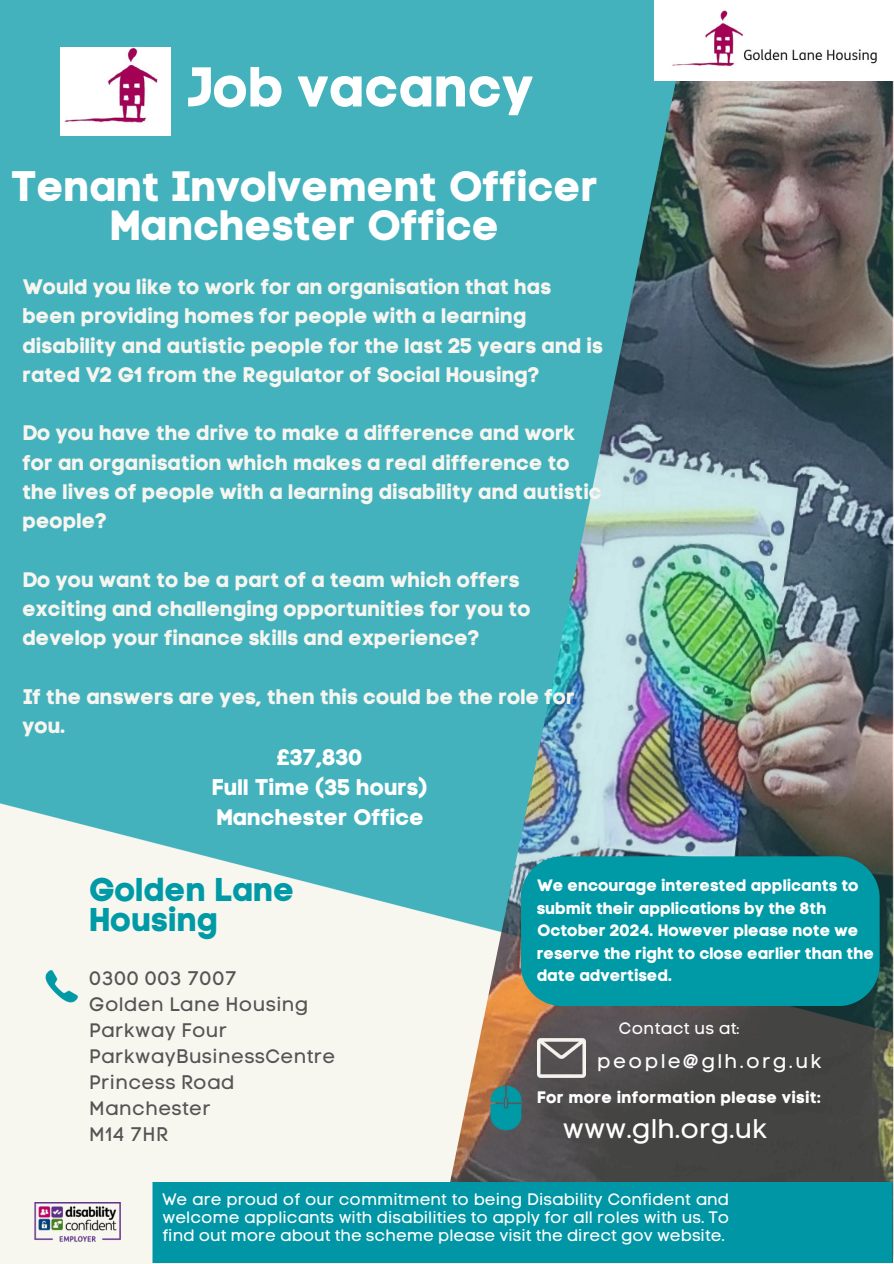
<style>
.page{position:relative;width:894px;height:1264px;background:#fff}
.page>*{position:absolute;margin:0;border:0;box-sizing:border-box;transform-origin:0 0}
.t1{font:55.5px "Code Pro Bold LC";color:#fff}
.t2{font:42.15px/39.3px "Code Pro Bold LC";color:#fff;text-align:center}
.t3{font:32.85px/29.2px "Code Pro Bold LC";color:#009aa6}
.t4{font:27px "Code Pro Normal LC";color:#fff}
.t5{font:22.5px/30.3px "Code Pro Bold LC";color:#fff;text-align:center}
.t6{font:21px/29.2px "Code Pro Bold LC";color:#f6f5ef}
.t7{font:19.8px "Code Pro Normal LC";letter-spacing:.115em;color:#fff}
.t8{font:19.5px/25.8px "Code Pro Normal LC";letter-spacing:.02em;color:#545454}
.t9{font:16.65px "Code Pro Normal LC";letter-spacing:.02em;color:#fff}
.t10{font:16.5px/18px "Code Pro Normal LC";color:#fff;text-align:justify}
.t11{font:16.5px/22.5px "Code Pro Bold LC";color:#fff}
.t12{font:16.5px "Code Pro Bold LC";letter-spacing:.02em;color:#fff}
</style>
<div class="page">
<img style="left:0;top:0;width:893px;height:1263px">
<img style="left:433px;top:0;width:459px;height:1182px">
<img style="left:44px;top:970px;width:34px;height:34px">
<img style="left:483px;top:1078px;width:45px;height:58px">
<div style="left:153px;top:1182px;width:739px;height:80px;background:#0096a5"></div>
<img style="left:537px;top:1038px;width:48px;height:39px">
<img style="left:60px;top:47px;width:111px;height:88px">
<img style="left:654px;top:0;width:238px;height:81px">
<img style="left:34px;top:1202px;width:87px;height:41px">
<div style="left:520px;top:856px;width:359px;height:150px;background:#009aa6"></div>
<h1 class="t1" style="left:187px;top:54px;width:349px">Job vacancy</h1>
<h5 class="t2" style="left:11px;top:166px;width:589px">Tenant Involvement Officer<br>Manchester Office</h5>
<p class="t6" style="left:23px;top:272px;width:582px">Would you like to work for an organisation that has been providing homes for people with a learning disability and autistic people for the last 25 years and is rated V2 G1 from the Regulator of Social Housing?</p>
<h6 class="t6" style="left:23px;top:418px;width:580px">Do you have the drive to make a difference and work for an organisation which makes a real difference to the lives of people with a learning disability and autistic people?</h6>
<p class="t6" style="left:23px;top:564px;width:509px">Do you want to be a part of a team which offers exciting and challenging opportunities for you to develop your finance skills and experience?</p>
<h4 class="t6" style="left:23px;top:681px;width:553px">If the answers are yes, then this could be the role for you.</h4>
<h3 class="t5" style="left:212px;top:741px;width:218px">£37,830<br>Full Time (35 hours)<br>Manchester Office</h3>
<h5 class="t3" style="left:89px;top:875px;width:207px">Golden Lane<br>Housing</h5>
<p class="t8" style="left:89px;top:965px;width:247px">0300 003 7007<br>Golden Lane Housing<br>Parkway Four<br>ParkwayBusinessCentre<br>Princess Road<br>Manchester<br>M14 7HR</p>
<h6 class="t11" style="left:537px;top:874px;width:338px">We encourage interested applicants to submit their applications by the 8th October 2024. However please note we reserve the right to close earlier than the date advertised.</h6>
<h2 class="t9" style="left:618px;top:1018px;width:122px">Contact us at:</h2>
<h5 class="t7" style="left:597px;top:1048px;width:226px">people@glh.org.uk</h5>
<h5 class="t12" style="left:537px;top:1087px;width:286px">For more information please visit:</h5>
<h5 class="t4" style="left:562px;top:1112px;width:206px">www.glh.org.uk</h5>
<p class="t10" style="left:162px;top:1190px;width:568px">We are proud of our commitment to being Disability Confident and welcome applicants with disabilities to apply for all roles with us. To find out more about the scheme please visit the direct gov website.</p>
</div>
